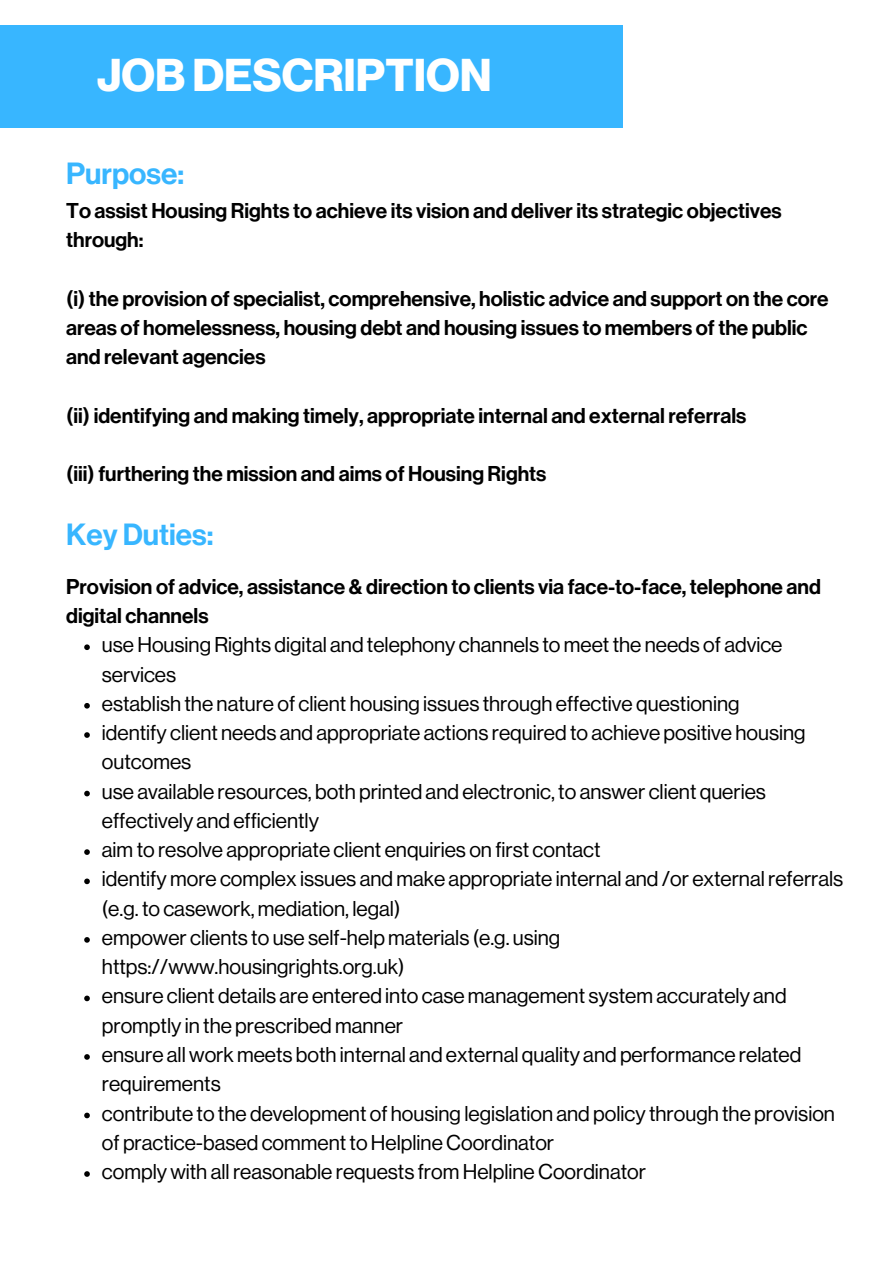
<style>
.page{position:relative;width:894px;height:1264px;background:#fff}
.page>*{position:absolute;margin:0;border:0;box-sizing:border-box;transform-origin:0 0}
.t1{font:700 45px "Haas Grot Disp 75";color:#fff}
.t2{font:500 30px "Haas Grot Disp 65";color:#38b6ff}
.t3{font:21px/29.2px "Haas Grot Disp 55 Roman";color:#000}
.t4{font:500 21px/29.2px "Haas Grot Disp 65";color:#000}
</style>
<div class="page">
<div style="left:0;top:26px;width:623px;height:102px;background:#38b6ff"></div>
<svg style="left:84px;top:644px;width:6px;height:6px"></svg>
<svg style="left:84px;top:703px;width:6px;height:5px"></svg>
<svg style="left:84px;top:732px;width:6px;height:5px"></svg>
<svg style="left:84px;top:790px;width:6px;height:6px"></svg>
<svg style="left:84px;top:849px;width:6px;height:5px"></svg>
<svg style="left:84px;top:878px;width:6px;height:6px"></svg>
<svg style="left:84px;top:937px;width:6px;height:5px"></svg>
<svg style="left:84px;top:995px;width:6px;height:6px"></svg>
<svg style="left:84px;top:1054px;width:6px;height:5px"></svg>
<svg style="left:84px;top:1112px;width:6px;height:6px"></svg>
<svg style="left:84px;top:1171px;width:6px;height:5px"></svg>
<h1 class="t1" style="left:97px;top:54px;width:396px">JOB DESCRIPTION</h1>
<p class="t2" style="left:66px;top:159px;width:119px">Purpose:</p>
<p class="t4" style="left:66px;top:197px;width:716px">To assist Housing Rights to achieve its vision and deliver its strategic objectives through:</p>
<p class="t4" style="left:66px;top:284px;width:763px">(i) the provision of specialist, comprehensive, holistic advice and support on the core areas of homelessness, housing debt and housing issues to members of the public and relevant agencies</p>
<p class="t4" style="left:66px;top:401px;width:681px">(ii) identifying and making timely, appropriate internal and external referrals</p>
<p class="t4" style="left:66px;top:460px;width:481px">(iii) furthering the mission and aims of Housing Rights</p>
<p class="t2" style="left:66px;top:520px;width:149px">Key Duties:</p>
<h2 class="t4" style="left:66px;top:572px;width:756px">Provision of advice, assistance &amp; direction to clients via face-to-face, telephone and digital channels</h2>
<h3 class="t3" style="left:102px;top:631px;width:682px">use Housing Rights digital and telephony channels to meet the needs of advice services</h3>
<h3 class="t3" style="left:102px;top:689px;width:639px">establish the nature of client housing issues through effective questioning</h3>
<h3 class="t3" style="left:102px;top:718px;width:705px">identify client needs and appropriate actions required to achieve positive housing outcomes</h3>
<h3 class="t3" style="left:102px;top:777px;width:665px">use available resources, both printed and electronic, to answer client queries effectively and efficiently</h3>
<h2 class="t3" style="left:102px;top:835px;width:500px">aim to resolve appropriate client enquiries on first contact</h2>
<h3 class="t3" style="left:102px;top:865px;width:742px">identify more complex issues and make appropriate internal and /or external referrals (e.g. to casework, mediation, legal)</h3>
<p class="t3" style="left:102px;top:923px;width:460px">empower clients to use self-help materials (e.g. using https://www.housingrights.org.uk)</p>
<p class="t3" style="left:102px;top:982px;width:686px">ensure client details are entered into case management system accurately and promptly in the prescribed manner</p>
<p class="t3" style="left:102px;top:1040px;width:700px">ensure all work meets both internal and external quality and performance related requirements</p>
<p class="t3" style="left:102px;top:1099px;width:734px">contribute to the development of housing legislation and policy through the provision of practice-based comment to Helpline Coordinator</p>
<p class="t3" style="left:102px;top:1157px;width:545px">comply with all reasonable requests from Helpline Coordinator</p>
</div>
